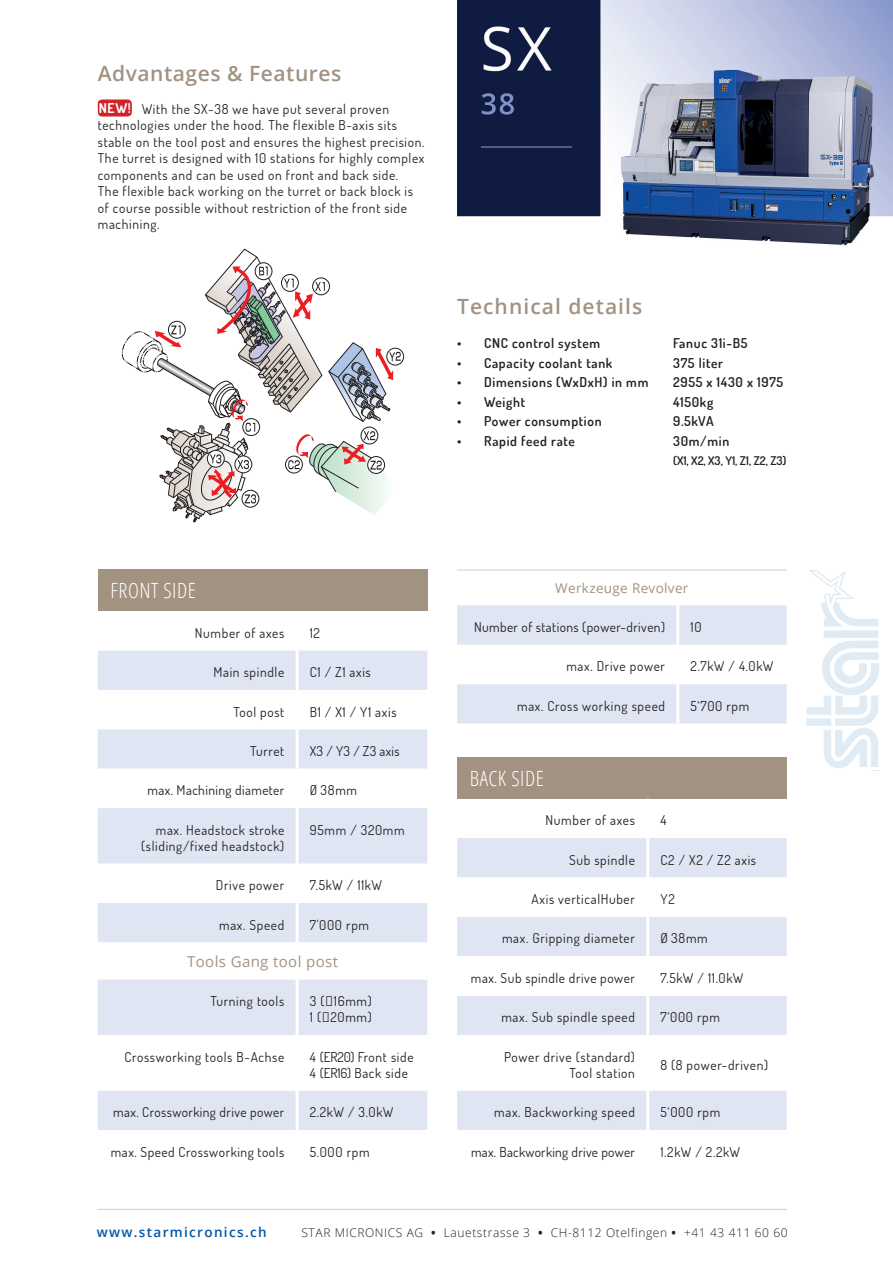
<style>
.page{position:relative;width:893px;height:1263px;background:#fff}
.page>*{position:absolute;margin:0;border:0;box-sizing:border-box;transform-origin:0 0}
.t1{font:600 21px "Open Sans";letter-spacing:.025em;color:#a29282}
.t2{font:300 condensed 21px "Open Sans";letter-spacing:.025em;color:#fff}
.t3{font:600 21px "Open Sans";letter-spacing:.05em;color:#a29282}
.t4{font:15px "Open Sans";letter-spacing:.025em;color:#a29282}
.t5{font:13.5px/16.5px "Dosis";letter-spacing:.05em;color:#231f20}
.t6{font:600 13.5px "Dosis";letter-spacing:.05em;color:#231f20}
.t7{font:13.5px "Dosis";letter-spacing:.03em;color:#231f20}
.t8{font:13.5px "Dosis";letter-spacing:.02em;color:#231f20}
.t9{font:600 13.5px "Open Sans";letter-spacing:.1em;color:#0157a8}
.t10{font:13.5px "Open Sans";letter-spacing:.025em;color:#a29282}
.t11{font:700 13.5px "Dosis";color:#fff}
.t12{font:300 12px "Open Sans";letter-spacing:.05em;color:#231f20}
.t13{font:600 12px "Dosis";color:#231f20}
.s1{font-family:"Open Sans"}
.s2{font-weight:700}
</style>
<div class="page">
<svg style="left:806px;top:570px;width:73px;height:201px"></svg>
<hr style="left:98px;top:1209px;width:689px;height:1px;background:#c7cee7">
<img style="left:457px;top:0;width:436px;height:246px">
<div style="left:98px;top:99px;width:34px;height:18px;background:#d1232a;border-radius:4px"></div>
<div style="left:457px;top:757px;width:330px;height:42px;background:#a29282"></div>
<div style="left:457px;top:838px;width:330px;height:39px;background:#e0e5f3"></div>
<svg style="left:457px;top:917px;width:330px;height:213px;fill:#e0e5f3"></svg>
<hr style="left:646px;top:838px;width:3px;height:39px;background:#fff">
<hr style="left:646px;top:917px;width:3px;height:39px;background:#fff">
<hr style="left:646px;top:956px;width:3px;height:39px;background:#fff">
<hr style="left:646px;top:995px;width:3px;height:40px;background:#fff">
<hr style="left:646px;top:1035px;width:3px;height:55px;background:#fff">
<hr style="left:646px;top:1090px;width:3px;height:40px;background:#fff">
<div style="left:98px;top:570px;width:329px;height:41px;background:#a29282"></div>
<div style="left:98px;top:650px;width:329px;height:40px;background:#e0e5f3"></div>
<svg style="left:98px;top:729px;width:329px;height:401px;fill:#e0e5f3"></svg>
<hr style="left:296px;top:650px;width:3px;height:40px;background:#fff">
<hr style="left:296px;top:729px;width:3px;height:40px;background:#fff">
<hr style="left:296px;top:769px;width:3px;height:39px;background:#fff">
<hr style="left:296px;top:808px;width:3px;height:56px;background:#fff">
<hr style="left:296px;top:864px;width:3px;height:39px;background:#fff">
<hr style="left:296px;top:903px;width:3px;height:39px;background:#fff">
<hr style="left:296px;top:979px;width:3px;height:56px;background:#fff">
<hr style="left:296px;top:1035px;width:3px;height:55px;background:#fff">
<hr style="left:296px;top:1090px;width:3px;height:40px;background:#fff">
<svg style="left:457px;top:605px;width:330px;height:118px"></svg>
<hr style="left:676px;top:605px;width:3px;height:40px;background:#fff">
<hr style="left:676px;top:645px;width:3px;height:39px;background:#fff">
<hr style="left:676px;top:684px;width:3px;height:39px;background:#fff">
<hr style="left:457px;top:570px;width:330px;height:1px;background:#c7cee7">
<div style="left:386px;top:348px;width:18px;height:17px;border:1px solid #231f20;border-radius:50%"></div>
<svg style="left:121px;top:248px;width:280px;height:275px"></svg>
<p class="t1" style="left:98px;top:59px;width:245px">Advantages &amp; Features</p>
<p class="t5" style="left:142px;top:100px;width:249px">With the SX-38 we have put several proven</p>
<p class="t5" style="left:98px;top:117px;width:328px">technologies under the hood. The flexible B-axis sits stable on the tool post and ensures the highest precision.<br>The turret is designed with 10 stations for highly complex components and can be used on front and back side.<br>The flexible back working on the turret or back block is of course possible without restriction of the front side machining.</p>
<p class="t11" style="left:99px;top:99px;width:34px">NEW!</p>
<p class="t3" style="left:457px;top:291px;width:187px">Technical details</p>
<p class="t6" style="left:457px;top:334px;width:145px">• CNC control system</p>
<p class="t6" style="left:673px;top:334px;width:76px">Fanuc 31i-B5</p>
<p class="t6" style="left:457px;top:354px;width:157px">• Capacity coolant tank</p>
<p class="t6" style="left:673px;top:354px;width:51px">375 liter</p>
<p class="t6" style="left:457px;top:373px;width:193px">• Dimensions (WxDxH) in mm</p>
<p class="t6" style="left:673px;top:373px;width:112px">2955 x 1430 x 1975</p>
<p class="t6" style="left:457px;top:393px;width:70px">• Weight</p>
<p class="t6" style="left:673px;top:393px;width:42px">4150kg</p>
<p class="t6" style="left:457px;top:412px;width:146px">• Power consumption</p>
<p class="t6" style="left:673px;top:412px;width:42px">9.5kVA</p>
<p class="t6" style="left:457px;top:432px;width:119px">• Rapid feed rate</p>
<p class="t6" style="left:673px;top:432px;width:58px">30m/min</p>
<p class="t13" style="left:673px;top:453px;width:115px">(X1, X2, X3, Y1, Z1, Z2, Z3)</p>
<p class="t2" style="left:111px;top:577px;width:87px">FRONT SIDE</p>
<p class="t5" style="left:195px;top:624px;width:91px">Number of axes</p>
<p class="t5" style="left:310px;top:624px;width:12px">12</p>
<p class="t5" style="left:213px;top:664px;width:72px">Main spindle</p>
<p class="t5" style="left:310px;top:664px;width:63px">C1 / Z1 axis</p>
<p class="t5" style="left:233px;top:703px;width:52px">Tool post</p>
<p class="t5" style="left:310px;top:703px;width:88px">B1 / X1 / Y1 axis</p>
<p class="t5" style="left:250px;top:742px;width:36px">Turret</p>
<p class="t8" style="left:310px;top:742px;width:91px">X3 / Y3 / Z3 axis</p>
<p class="t7" style="left:148px;top:781px;width:138px">max. Machining diameter</p>
<p class="t5" style="left:310px;top:782px;width:49px">Ø 38mm</p>
<p class="t5" style="left:156px;top:821px;width:130px">max. Headstock stroke</p>
<p class="t5" style="left:141px;top:837px;width:145px">(sliding/fixed headstock)</p>
<p class="t5" style="left:310px;top:821px;width:96px">95mm / 320mm</p>
<p class="t5" style="left:216px;top:877px;width:70px">Drive power</p>
<p class="t5" style="left:310px;top:877px;width:74px">7.5kW / 11kW</p>
<p class="t5" style="left:219px;top:916px;width:67px">max. Speed</p>
<p class="t5" style="left:310px;top:916px;width:61px">7'000 rpm</p>
<p class="t4" style="left:187px;top:951px;width:152px">Tools Gang tool post</p>
<p class="t5" style="left:211px;top:992px;width:75px">Turning tools</p>
<p class="t5" style="left:310px;top:992px;width:64px">3 (<span class="s1">□</span>16mm)</p>
<p class="t5" style="left:310px;top:1009px;width:64px">1 (<span class="s1">□</span>20mm)</p>
<p class="t5" style="left:124px;top:1048px;width:161px">Crossworking tools B-Achse</p>
<p class="t5" style="left:310px;top:1048px;width:105px">4 (ER20) Front side</p>
<p class="t5" style="left:310px;top:1064px;width:100px">4 (ER16) Back side</p>
<p class="t7" style="left:113px;top:1103px;width:172px">max. Crossworking drive power</p>
<p class="t5" style="left:310px;top:1104px;width:85px">2.2kW / 3.0kW</p>
<p class="t5" style="left:111px;top:1143px;width:175px">max. Speed Crossworking tools</p>
<p class="t5" style="left:310px;top:1143px;width:61px">5.000 rpm</p>
<p class="t10" style="left:555px;top:578px;width:135px">Werkzeuge Revolver</p>
<p class="t7" style="left:474px;top:618px;width:193px">Number of stations (power-driven)</p>
<p class="t5" style="left:691px;top:618px;width:13px">10</p>
<p class="t5" style="left:566px;top:658px;width:100px">max. Drive power</p>
<p class="t5" style="left:691px;top:658px;width:84px">2.7kW / 4.0kW</p>
<p class="t5" style="left:517px;top:697px;width:149px">max. Cross working speed</p>
<p class="t5" style="left:691px;top:697px;width:60px">5‘700 rpm</p>
<p class="t2" style="left:470px;top:764px;width:75px">BACK SIDE</p>
<p class="t5" style="left:546px;top:812px;width:91px">Number of axes</p>
<p class="t5" style="left:660px;top:812px;width:7px">4</p>
<p class="t5" style="left:569px;top:851px;width:67px">Sub spindle</p>
<p class="t5" style="left:660px;top:851px;width:97px">C2 / X2 / Z2 axis</p>
<p class="t5" style="left:532px;top:890px;width:105px">Axis verticalHuber</p>
<p class="t5" style="left:660px;top:890px;width:16px">Y2</p>
<p class="t5" style="left:502px;top:930px;width:134px">max. Gripping diameter</p>
<p class="t5" style="left:660px;top:930px;width:49px">Ø 38mm</p>
<p class="t5" style="left:471px;top:969px;width:166px">max. Sub spindle drive power</p>
<p class="t5" style="left:660px;top:969px;width:84px">7.5kW / 11.0kW</p>
<p class="t5" style="left:501px;top:1009px;width:135px">max. Sub spindle speed</p>
<p class="t5" style="left:660px;top:1009px;width:61px">7‘000 rpm</p>
<p class="t5" style="left:504px;top:1048px;width:132px">Power drive (standard)</p>
<p class="t5" style="left:569px;top:1064px;width:67px">Tool station</p>
<p class="t5" style="left:660px;top:1056px;width:109px">8 (8 power-driven)</p>
<p class="t5" style="left:494px;top:1104px;width:142px">max. Backworking speed</p>
<p class="t5" style="left:660px;top:1104px;width:61px">5‘000 rpm</p>
<p class="t8" style="left:471px;top:1143px;width:165px">max. Backworking drive power</p>
<p class="t5" style="left:660px;top:1143px;width:81px">1.2kW / 2.2kW</p>
<p class="t9" style="left:97px;top:1223px;width:171px">www.starmicronics.ch</p>
<p class="t12" style="left:301px;top:1225px;width:488px">STAR MICRONICS AG <span class="s2">•</span> Lauetstrasse 3 <span class="s2">•</span> CH-8112 Otelfingen <span class="s2">•</span> +41 43 411 60 60</p>
</div>
